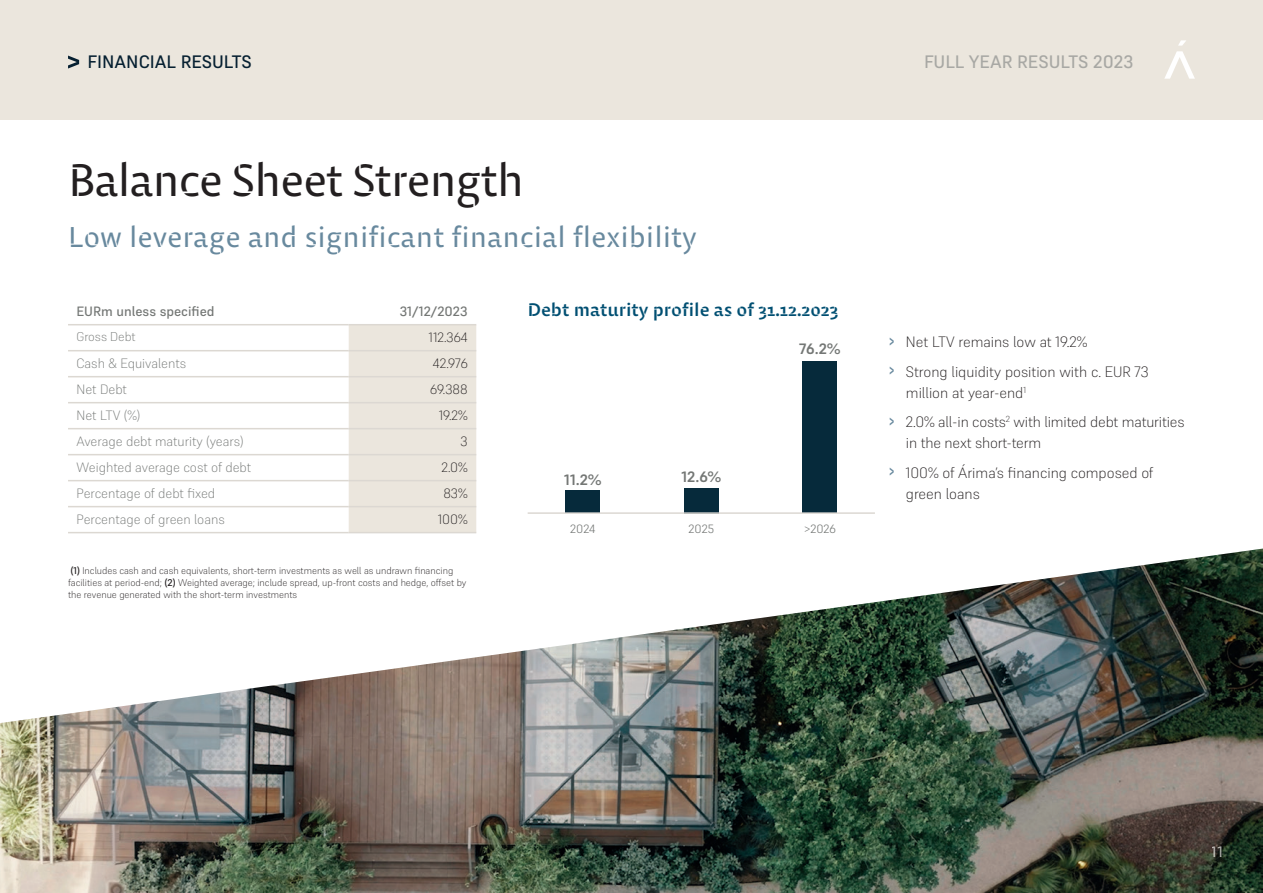
<style>
.page{position:relative;width:1263px;height:893px;background:#fff}
.page>*{position:absolute;margin:0;border:0;box-sizing:border-box;transform-origin:0 0}
.t1{font:45px "Bespoke Stencil";letter-spacing:-.03em;color:#231f20}
.t2{font:28.5px "Bespoke Stencil";color:#68899e}
.t3{font:500 18px "Bespoke Stencil";color:#014f72}
.t4{font:500 18px "Supreme";color:#a8a8a4}
.t5{font:500 18px "Supreme";color:#062031}
.t6{font:200 15px/29.5px "Supreme";color:#231f20}
.t7{font:700 15px "Supreme";color:#747775}
.t8{font:500 15px "Supreme";color:#a8a8a4}
.t9{font:200 13.5px "Supreme";color:#747775}
.t10{font:200 13.5px "Supreme";color:#231f20}
.t11{font:500 13.5px "Supreme";color:#747775}
.t12{font:200 12.75px "Supreme";color:#747775}
.t13{font:300 12px "Supreme";color:#747775}
.t14{font:200 9.75px/12px "Supreme";color:#231f20}
.s1{font-weight:500}
.s2{font-weight:500;font-size:18px;color:#68899e}
</style>
<div class="page">
<div style="left:0;top:0;width:1263px;height:119px;background:#ebe6dd"></div>
<svg style="left:68px;top:56px;width:11px;height:13px"></svg>
<div style="left:349px;top:325px;width:127px;height:207px;background:#ebe6dd"></div>
<hr style="left:68px;top:324px;width:281px;height:1px;background:#dcd8d2">
<hr style="left:349px;top:324px;width:127px;height:1px;background:#dcd8d2">
<hr style="left:68px;top:350px;width:281px;height:1px;background:#dcd8d2">
<hr style="left:349px;top:350px;width:127px;height:1px;background:#dcd8d2">
<hr style="left:68px;top:376px;width:281px;height:1px;background:#dcd8d2">
<hr style="left:349px;top:376px;width:127px;height:1px;background:#dcd8d2">
<hr style="left:68px;top:402px;width:281px;height:1px;background:#dcd8d2">
<hr style="left:349px;top:402px;width:127px;height:1px;background:#dcd8d2">
<hr style="left:68px;top:428px;width:281px;height:1px;background:#dcd8d2">
<hr style="left:349px;top:428px;width:127px;height:1px;background:#dcd8d2">
<hr style="left:68px;top:454px;width:281px;height:1px;background:#dcd8d2">
<hr style="left:349px;top:454px;width:127px;height:1px;background:#dcd8d2">
<hr style="left:68px;top:480px;width:281px;height:1px;background:#dcd8d2">
<hr style="left:349px;top:480px;width:127px;height:1px;background:#dcd8d2">
<hr style="left:68px;top:506px;width:281px;height:1px;background:#dcd8d2">
<hr style="left:349px;top:506px;width:127px;height:1px;background:#dcd8d2">
<hr style="left:68px;top:532px;width:281px;height:1px;background:#dcd8d2">
<hr style="left:349px;top:532px;width:127px;height:1px;background:#dcd8d2">
<img style="left:0;top:549px;width:1263px;height:344px">
<div style="left:803px;top:361px;width:34px;height:152px;background:#062a3b"></div>
<div style="left:566px;top:491px;width:34px;height:22px;background:#062a3b"></div>
<div style="left:684px;top:488px;width:34px;height:25px;background:#062a3b"></div>
<hr style="left:528px;top:512px;width:347px;height:2px;background:#dcd8d2">
<svg style="left:1164px;top:40px;width:31px;height:39px"></svg>
<h3 class="t5" style="left:88px;top:51px;width:166px">FINANCIAL RESULTS</h3>
<h3 class="t4" style="left:924px;top:51px;width:211px">FULL YEAR RESULTS 2023</h3>
<h1 class="t1" style="left:68px;top:152px;width:458px">Balance Sheet Strength</h1>
<h2 class="t2" style="left:68px;top:219px;width:630px">Low leverage and significant financial flexibility</h2>
<h3 class="t11" style="left:77px;top:303px;width:140px">EURm unless specified</h3>
<h3 class="t11" style="left:400px;top:303px;width:70px">31/12/2023</h3>
<h3 class="t12" style="left:77px;top:329px;width:61px">Gross Debt</h3>
<h3 class="t10" style="left:429px;top:329px;width:40px">112.364</h3>
<h3 class="t9" style="left:77px;top:355px;width:111px">Cash &amp; Equivalents</h3>
<h3 class="t10" style="left:433px;top:355px;width:36px">42.976</h3>
<h3 class="t9" style="left:77px;top:381px;width:52px">Net Debt</h3>
<h3 class="t10" style="left:430px;top:381px;width:39px">69.388</h3>
<h3 class="t9" style="left:77px;top:407px;width:65px">Net LTV (%)</h3>
<h3 class="t10" style="left:439px;top:407px;width:30px">19.2%</h3>
<h3 class="t9" style="left:77px;top:433px;width:169px">Average debt maturity (years)</h3>
<h3 class="t10" style="left:460px;top:433px;width:9px">3</h3>
<h3 class="t9" style="left:77px;top:459px;width:176px">Weighted average cost of debt</h3>
<h3 class="t10" style="left:441px;top:459px;width:28px">2.0%</h3>
<h3 class="t9" style="left:77px;top:485px;width:140px">Percentage of debt fixed</h3>
<h3 class="t10" style="left:443px;top:485px;width:26px">83%</h3>
<h3 class="t9" style="left:77px;top:511px;width:150px">Percentage of green loans</h3>
<h3 class="t10" style="left:438px;top:511px;width:31px">100%</h3>
<p class="t14" style="left:68px;top:564px;width:400px"><span class="s1">(1)</span> Includes cash and cash equivalents, short-term investments as well as undrawn financing facilities at period-end; <span class="s1">(2)</span> Weighted average; include spread, up-front costs and hedge, offset by the revenue generated with the short-term investments</p>
<h3 class="t3" style="left:528px;top:299px;width:312px">Debt maturity profile as of 31.12.2023</h3>
<h3 class="t7" style="left:564px;top:470px;width:39px">11.2%</h3>
<p class="t13" style="left:570px;top:522px;width:27px">2024</p>
<h3 class="t7" style="left:681px;top:467px;width:41px">12.6%</h3>
<p class="t13" style="left:688px;top:522px;width:27px">2025</p>
<h3 class="t7" style="left:799px;top:340px;width:43px">76.2%</h3>
<p class="t13" style="left:804px;top:522px;width:34px">&gt;2026</p>
<h3 class="t6" style="left:889px;top:327px;width:261px"><span class="s2">›</span> Net LTV remains low at 19.2%<br><span class="s2">›</span> Strong liquidity position with c. EUR 73</h3>
<h3 class="t6" style="left:889px;top:378px;width:297px;text-indent:17px">million at year-end<sup>1<br></sup><span class="s2">›</span> 2.0% all-in costs<sup>2</sup> with limited debt maturities</h3>
<h3 class="t6" style="left:889px;top:428px;width:266px;text-indent:17px">in the next short-term<br><span class="s2">›</span> 100% of Árima’s financing composed of</h3>
<h3 class="t6" style="left:906px;top:479px;width:75px">green loans</h3>
<h3 class="t8" style="left:1212px;top:842px;width:13px">11</h3>
</div>
